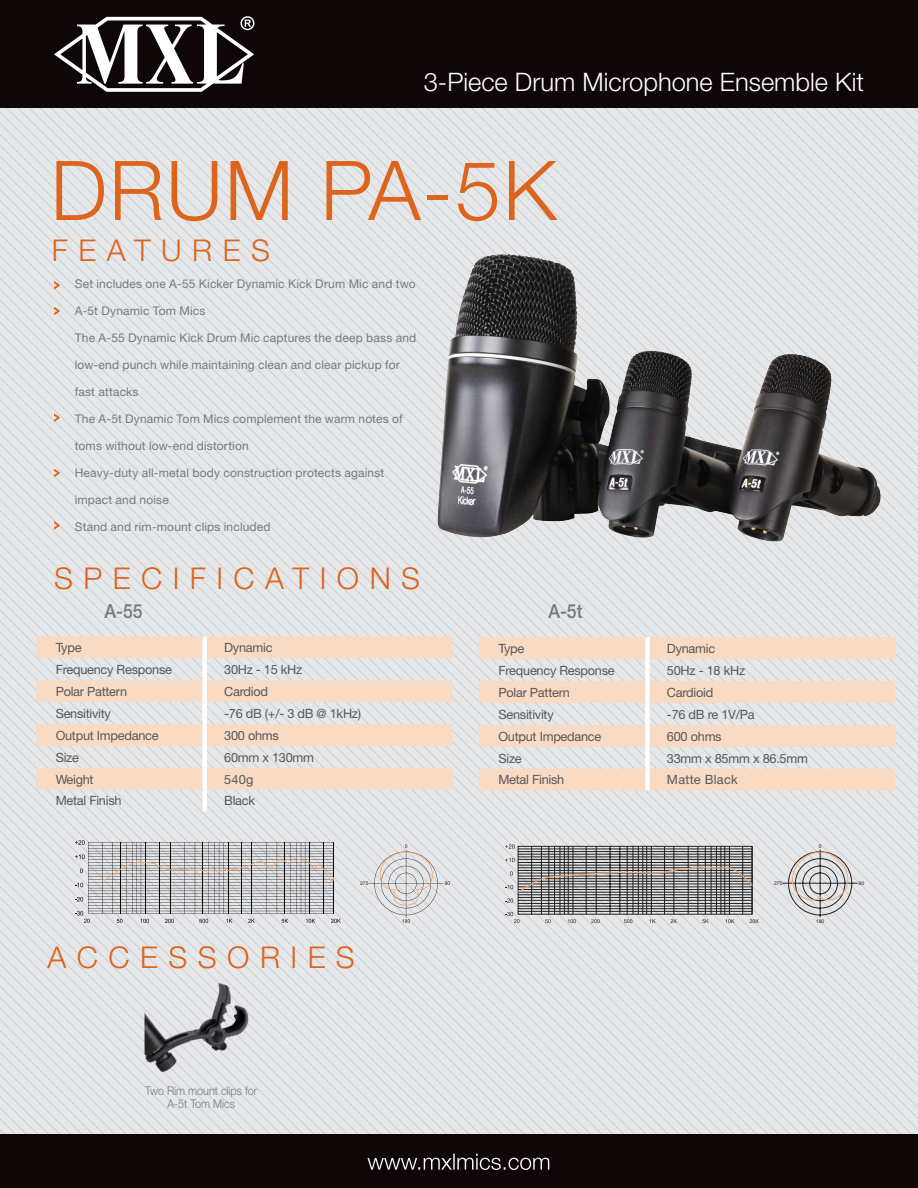
<style>
.page{position:relative;width:918px;height:1188px;background:#fff}
.page>*{position:absolute;margin:0;border:0;box-sizing:border-box;transform-origin:0 0}
.t1{font:300 82.5px "Helvetica Neue";letter-spacing:.025em;color:#dc641c}
.t2{font:300 30px "Helvetica Neue";letter-spacing:.35em;color:#dc641c}
.t3{font:300 25.5px "Helvetica Neue";color:#fff}
.t4{font:500 19.5px "Helvetica Neue";color:#787a7d;scale:.9 1}
.t5{font:12.75px "Helvetica Neue";letter-spacing:-.02em;color:#57585a}
.t6{font:12.75px "Helvetica Neue";letter-spacing:.02em;color:#57585a}
.t7{font:12px "Helvetica Neue";letter-spacing:.015em;color:#787a7d}
.t8{font:300 12px "Helvetica Neue";color:#787a7d;scale:.9 1}
.t9{font:4.95px "Arial";color:#241f21}
</style>
<div class="page">
<img style="left:0;top:108px;width:918px;height:1026px">
<div style="left:0;top:0;width:918px;height:108px;background:#0e0607"></div>
<div style="left:0;top:1134px;width:918px;height:54px;background:#0e0607"></div>
<svg style="left:54px;top:16px;width:200px;height:76px"></svg>
<svg style="left:368px;top:1154px;width:181px;height:16px"></svg>
<svg style="left:54px;top:281px;width:6px;height:8px"></svg>
<svg style="left:54px;top:414px;width:6px;height:8px"></svg>
<svg style="left:54px;top:521px;width:6px;height:9px"></svg>
<svg style="left:54px;top:307px;width:6px;height:8px"></svg>
<svg style="left:54px;top:469px;width:6px;height:8px"></svg>
<img style="left:381px;top:224px;width:518px;height:345px">
<svg style="left:36px;top:636px;width:416px;height:154px;background:#efded2"></svg>
<div style="left:202px;top:658px;width:5px;height:22px;background:#fff"></div>
<div style="left:202px;top:702px;width:5px;height:22px;background:#fff"></div>
<div style="left:202px;top:746px;width:5px;height:22px;background:#fff"></div>
<div style="left:202px;top:790px;width:5px;height:21px;background:#fff"></div>
<div style="left:202px;top:680px;width:5px;height:22px;background:#fff"></div>
<div style="left:202px;top:636px;width:5px;height:22px;background:#fff"></div>
<div style="left:202px;top:724px;width:5px;height:22px;background:#fff"></div>
<div style="left:202px;top:768px;width:5px;height:22px;background:#fff"></div>
<svg style="left:479px;top:637px;width:416px;height:153px;background:#efded2"></svg>
<div style="left:645px;top:659px;width:5px;height:22px;background:#fff"></div>
<div style="left:645px;top:703px;width:5px;height:22px;background:#fff"></div>
<div style="left:645px;top:747px;width:5px;height:22px;background:#fff"></div>
<div style="left:645px;top:681px;width:5px;height:22px;background:#fff"></div>
<div style="left:645px;top:637px;width:5px;height:22px;background:#fff"></div>
<div style="left:645px;top:725px;width:5px;height:22px;background:#fff"></div>
<div style="left:645px;top:769px;width:5px;height:21px;background:#fff"></div>
<img style="left:145px;top:982px;width:113px;height:98px">
<svg style="left:782px;top:849px;width:76px;height:69px;background:#cbc9c9"></svg>
<svg style="left:505px;top:844px;width:254px;height:79px;background:#9a9899"></svg>
<svg style="left:75px;top:840px;width:266px;height:83px;background:#bebebf"></svg>
<svg style="left:360px;top:844px;width:90px;height:79px;background:#dbdadb"></svg>
<p class="t3" style="left:424px;top:66px;width:442px">3-Piece Drum Microphone Ensemble Kit</p>
<p class="t1" style="left:51px;top:140px;width:507px">DRUM PA-5K</p>
<p class="t2" style="left:52px;top:232px;width:220px">FEATURES</p>
<p class="t7" style="left:75px;top:277px;width:343px">Set includes one A-55 Kicker Dynamic Kick Drum Mic and two</p>
<p class="t7" style="left:75px;top:304px;width:132px">A-5t Dynamic Tom Mics</p>
<p class="t7" style="left:75px;top:331px;width:343px">The A-55 Dynamic Kick Drum Mic captures the deep bass and</p>
<p class="t7" style="left:75px;top:358px;width:327px">low-end punch while maintaining clean and clear pickup for</p>
<p class="t7" style="left:75px;top:385px;width:65px">fast attacks</p>
<p class="t7" style="left:75px;top:412px;width:329px">The A-5t Dynamic Tom Mics complement the warm notes of</p>
<p class="t7" style="left:75px;top:439px;width:176px">toms without low-end distortion</p>
<p class="t7" style="left:75px;top:466px;width:311px">Heavy-duty all-metal body construction protects against</p>
<p class="t7" style="left:75px;top:493px;width:96px">impact and noise</p>
<p class="t7" style="left:75px;top:520px;width:197px">Stand and rim-mount clips included</p>
<p class="t2" style="left:54px;top:560px;width:368px">SPECIFICATIONS</p>
<p class="t4" style="left:105px;top:600px;width:44px">A-55</p>
<p class="t4" style="left:548px;top:600px;width:39px">A-5t</p>
<p class="t5" style="left:56px;top:640px;width:27px">Type</p>
<p class="t5" style="left:224px;top:640px;width:50px">Dynamic</p>
<p class="t5" style="left:56px;top:662px;width:118px">Frequency Response</p>
<p class="t5" style="left:224px;top:662px;width:80px">30Hz - 15 kHz</p>
<p class="t5" style="left:56px;top:684px;width:73px">Polar Pattern</p>
<p class="t5" style="left:224px;top:684px;width:45px">Cardiod</p>
<p class="t5" style="left:56px;top:706px;width:57px">Sensitivity</p>
<p class="t5" style="left:224px;top:706px;width:138px">-76 dB (+/- 3 dB @ 1kHz)</p>
<p class="t5" style="left:56px;top:728px;width:104px">Output Impedance</p>
<p class="t5" style="left:224px;top:728px;width:56px">300 ohms</p>
<p class="t5" style="left:56px;top:750px;width:25px">Size</p>
<p class="t5" style="left:224px;top:750px;width:91px">60mm x 130mm</p>
<p class="t5" style="left:56px;top:771px;width:39px">Weight</p>
<p class="t5" style="left:224px;top:771px;width:31px">540g</p>
<p class="t5" style="left:56px;top:793px;width:67px">Metal Finish</p>
<p class="t5" style="left:224px;top:793px;width:32px">Black</p>
<p class="t2" style="left:48px;top:939px;width:309px">ACCESSORIES</p>
<p class="t8" style="left:145px;top:1083px;width:126px">Two Rim mount clips for</p>
<p class="t8" style="left:167px;top:1097px;width:77px">A-5t Tom Mics</p>
<p class="t5" style="left:498px;top:641px;width:27px">Type</p>
<p class="t5" style="left:667px;top:641px;width:50px">Dynamic</p>
<p class="t5" style="left:498px;top:663px;width:118px">Frequency Response</p>
<p class="t5" style="left:667px;top:663px;width:80px">50Hz - 18 kHz</p>
<p class="t5" style="left:498px;top:685px;width:73px">Polar Pattern</p>
<p class="t5" style="left:667px;top:685px;width:48px">Cardioid</p>
<p class="t5" style="left:498px;top:706px;width:57px">Sensitivity</p>
<p class="t5" style="left:667px;top:706px;width:89px">-76 dB re 1V/Pa</p>
<p class="t5" style="left:498px;top:729px;width:104px">Output Impedance</p>
<p class="t5" style="left:667px;top:729px;width:56px">600 ohms</p>
<p class="t5" style="left:498px;top:751px;width:25px">Size</p>
<p class="t5" style="left:667px;top:751px;width:142px">33mm x 85mm x 86.5mm</p>
<p class="t5" style="left:498px;top:772px;width:67px">Metal Finish</p>
<p class="t6" style="left:667px;top:772px;width:72px">Matte Black</p>
<p class="t9" style="left:819px;top:843px;width:4px">0</p>
<p class="t9" style="left:774px;top:880px;width:10px">270</p>
<p class="t9" style="left:859px;top:880px;width:7px">90</p>
<p class="t9" style="left:816px;top:918px;width:10px">180</p>
</div>
